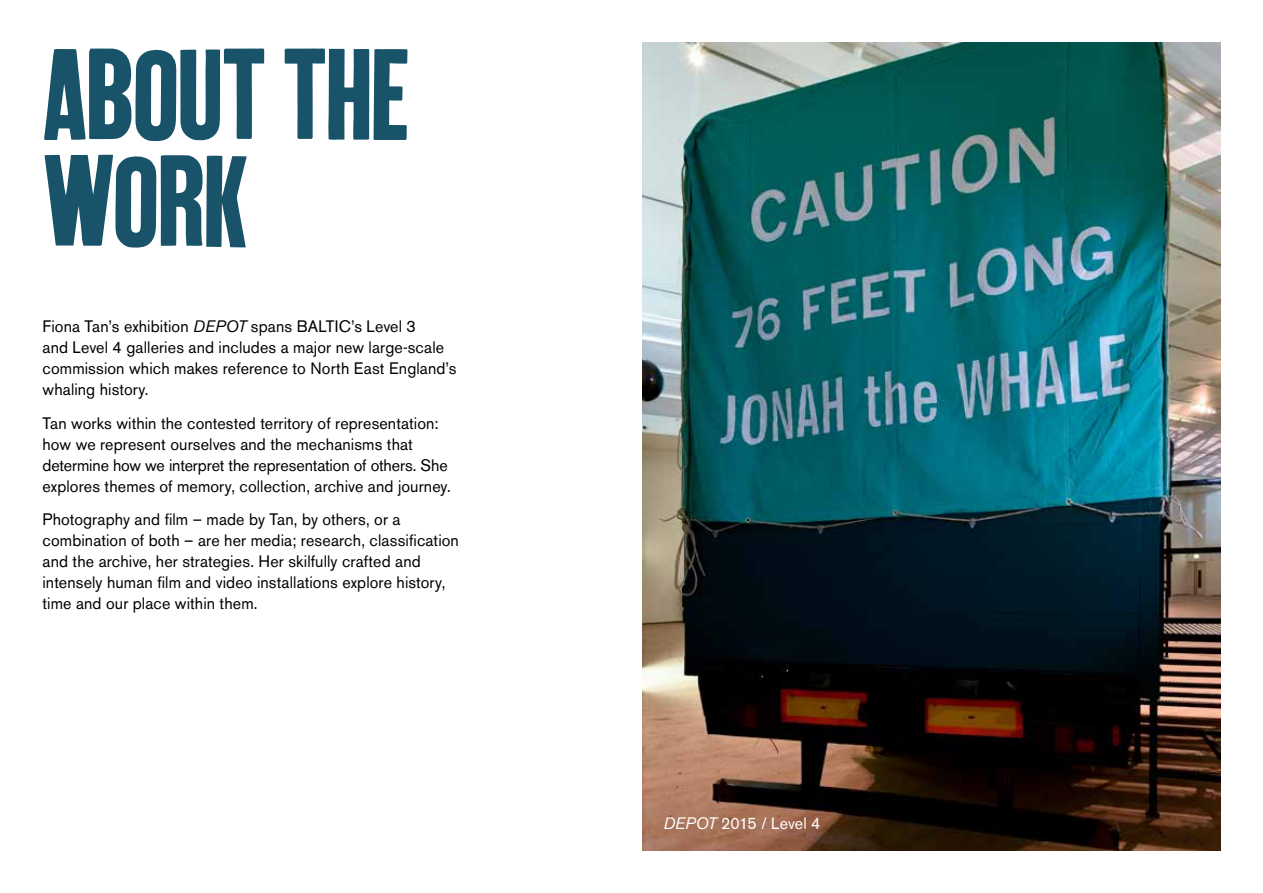
<style>
.page{position:relative;width:1263px;height:893px;background:#fff}
.page>*{position:absolute;margin:0;border:0;box-sizing:border-box;transform-origin:0 0}
.t1{font:119.1px/106.5px "Baltic Affisch";letter-spacing:-.015em;color:#195369}
.t2{font:16.5px/21px "Akzidenz Grotesk BQ";letter-spacing:.01em;color:#000}
.t3{font:16.5px "Akzidenz Grotesk BQ";letter-spacing:-.005em;color:#fff}
.s1{font-style:italic}
</style>
<div class="page">
<img style="left:642px;top:43px;width:578px;height:807px">
<h1 class="t1" style="left:43px;top:42px;width:369px">ABOUT THE<br>WORK</h1>
<p class="t2" style="left:43px;top:316px;width:416px">Fiona Tan’s exhibition <span class="s1">DEPOT</span> spans BALTIC’s Level 3<br>and Level 4 galleries and includes a major new large-scale commission which makes reference to North East England’s whaling history.</p>
<p class="t2" style="left:43px;top:412px;width:410px">Tan works within the contested territory of representation: how we represent ourselves and the mechanisms that determine how we interpret the representation of others. She explores themes of memory, collection, archive and journey.</p>
<p class="t2" style="left:43px;top:509px;width:418px">Photography and film – made by Tan, by others, or a combination of both – are her media; research, classification and the archive, her strategies. Her skilfully crafted and intensely human film and video installations explore history, time and our place within them.</p>
<p class="t3" style="left:663px;top:814px;width:159px"><span class="s1">DEPOT</span> 2015 / Level 4</p>
</div>
